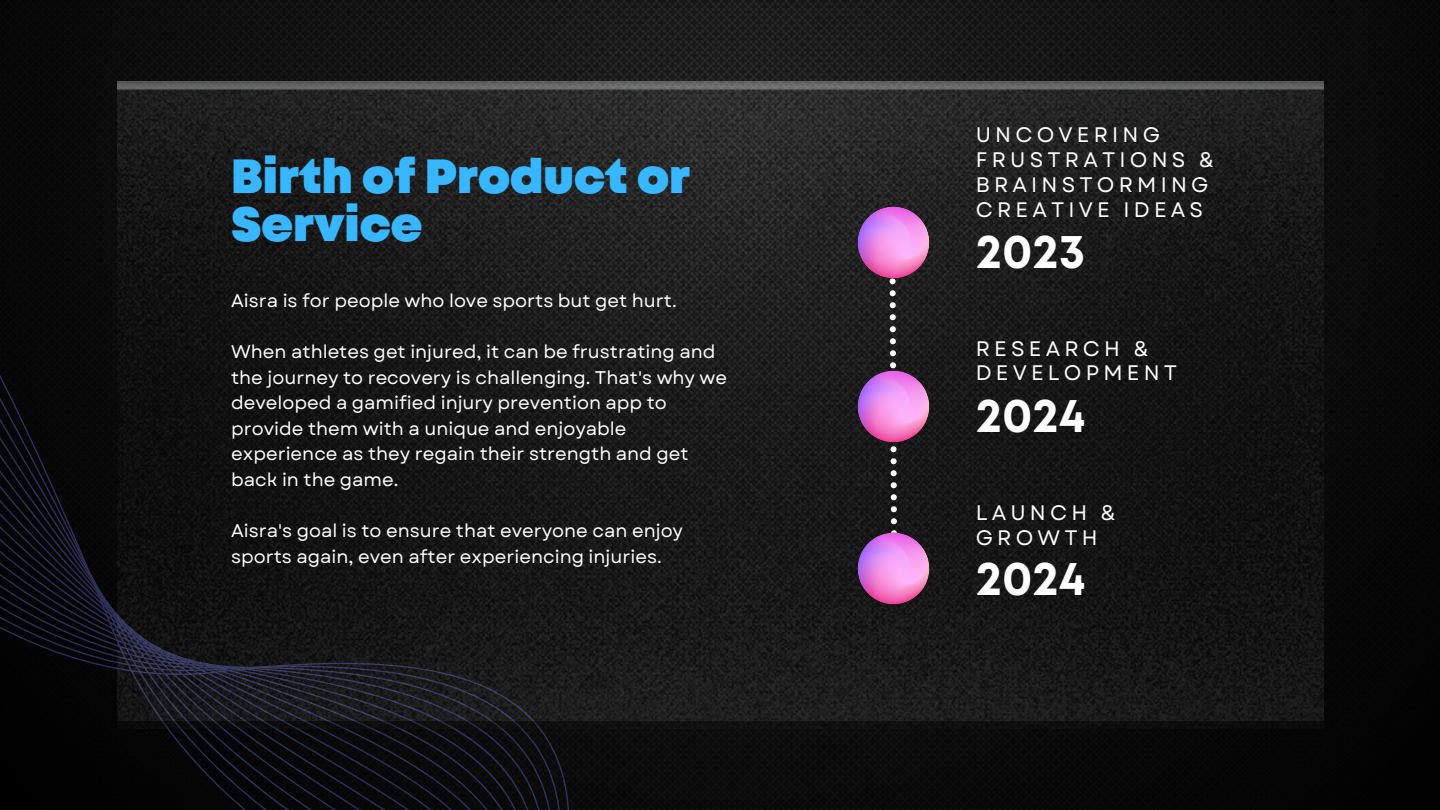
<style>
.page{position:relative;width:1440px;height:810px;background:#fff}
.page>*{position:absolute;margin:0;border:0;box-sizing:border-box;transform-origin:0 0}
.t1{font:700 48px "Mont";color:#fff}
.t2{font:900 47.9px/47.9px "Mont";color:#38b6ff}
.t3{font:21px/24.8px "Garet";letter-spacing:.2em;color:#fff}
.t4{font:18.3px/25.5px "Garet";color:#fff}
</style>
<div class="page">
<img style="left:0;top:0;width:1440px;height:810px">
<svg style="left:0;top:243px;width:602px;height:567px;background:#09090c"></svg>
<img style="left:117px;top:81px;width:1206px;height:648px">
<svg style="left:889px;top:280px;width:8px;height:252px"></svg>
<img style="left:856px;top:205px;width:75px;height:75px">
<img style="left:856px;top:369px;width:75px;height:75px">
<img style="left:856px;top:532px;width:75px;height:75px">
<p class="t2" style="left:231px;top:156px;width:460px">Birth of Product or<br>Service</p>
<p class="t4" style="left:231px;top:288px;width:447px">Aisra is for people who love sports but get hurt.</p>
<p class="t4" style="left:231px;top:339px;width:497px">When athletes get injured, it can be frustrating and the journey to recovery is challenging. That's why we developed a gamified injury prevention app to provide them with a unique and enjoyable experience as they regain their strength and get back in the game.</p>
<h1 class="t4" style="left:231px;top:518px;width:453px">Aisra's goal is to ensure that everyone can enjoy sports again, even after experiencing injuries.</h1>
<p class="t3" style="left:976px;top:123px;width:240px">UNCOVERING<br>FRUSTRATIONS &amp;<br>BRAINSTORMING<br>CREATIVE IDEAS</p>
<p class="t1" style="left:976px;top:234px;width:111px">2023</p>
<p class="t3" style="left:976px;top:336px;width:203px">RESEARCH &amp;<br>DEVELOPMENT</p>
<h2 class="t1" style="left:976px;top:397px;width:111px">2024</h2>
<h2 class="t3" style="left:976px;top:500px;width:141px">LAUNCH &amp;<br>GROWTH</h2>
<h1 class="t1" style="left:976px;top:560px;width:111px">2024</h1>
</div>
